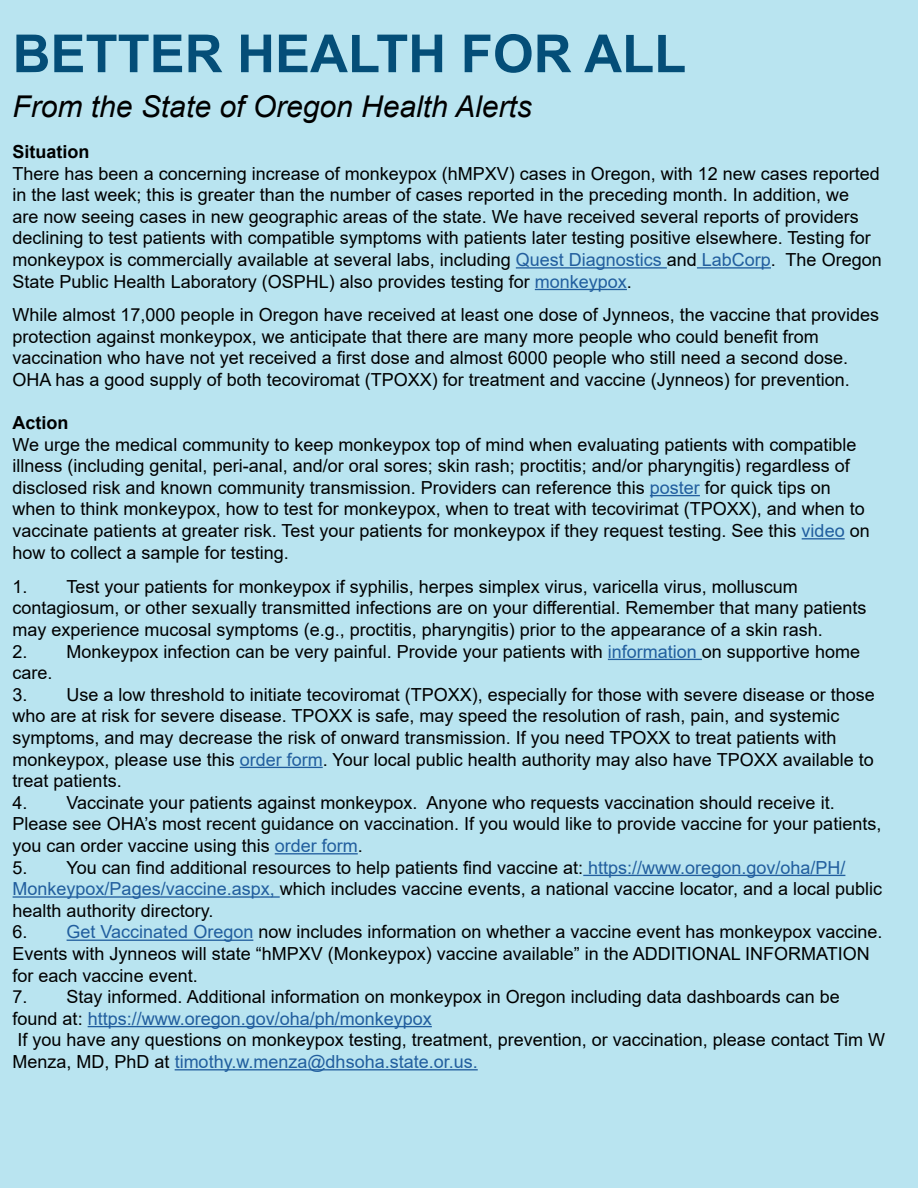
<style>
.page{position:relative;width:918px;height:1188px;background:#b9e4f0}
.page>*{position:absolute;margin:0;border:0;box-sizing:border-box;transform-origin:0 0}
.t1{font:700 52.5px "Arial";color:#044e78}
.t2{font:italic 30px "Arial";color:#000}
.t3{font:18px/21.6px "Arial";color:#000}
.t4{font:700 18px "Arial";color:#000}
.s1{color:#215e9e}
</style>
<div class="page">
<hr style="left:516px;top:267px;width:151px;height:2px;background:#215e9e">
<hr style="left:697px;top:267px;width:74px;height:2px;background:#215e9e">
<hr style="left:535px;top:289px;width:92px;height:1px;background:#215e9e">
<hr style="left:650px;top:495px;width:50px;height:1px;background:#215e9e">
<hr style="left:802px;top:538px;width:43px;height:1px;background:#215e9e">
<hr style="left:608px;top:659px;width:94px;height:1px;background:#215e9e">
<hr style="left:240px;top:767px;width:83px;height:1px;background:#215e9e">
<hr style="left:275px;top:853px;width:83px;height:1px;background:#215e9e">
<hr style="left:583px;top:875px;width:262px;height:1px;background:#215e9e">
<hr style="left:13px;top:896px;width:267px;height:2px;background:#215e9e">
<hr style="left:67px;top:940px;width:186px;height:1px;background:#215e9e">
<hr style="left:88px;top:1026px;width:344px;height:1px;background:#215e9e">
<hr style="left:175px;top:1069px;width:303px;height:1px;background:#215e9e">
<h1 class="t1" style="left:13px;top:17px;width:675px">BETTER HEALTH FOR ALL</h1>
<h2 class="t2" style="left:13px;top:87px;width:521px">From the State of Oregon Health Alerts</h2>
<p class="t4" style="left:13px;top:139px;width:79px">Situation</p>
<p class="t3" style="left:13px;top:162px;width:871px">There has been a concerning increase of monkeypox (hMPXV) cases in Oregon, with 12 new cases reported in the last week; this is greater than the number of cases reported in the preceding month. In addition, we<br>are now seeing cases in new geographic areas of the state. We have received several reports of providers declining to test patients with compatible symptoms with patients later testing positive elsewhere. Testing for monkeypox is commercially available at several labs, including <span class="s1">Quest Diagnostics</span> and <span class="s1">LabCorp</span>. The Oregon State Public Health Laboratory (OSPHL) also provides testing for <span class="s1">monkeypox</span>.</p>
<p class="t3" style="left:13px;top:304px;width:868px">While almost 17,000 people in Oregon have received at least one dose of Jynneos, the vaccine that provides protection against monkeypox, we anticipate that there are many more people who could benefit from vaccination who have not yet received a first dose and almost 6000 people who still need a second dose.<br>OHA has a good supply of both tecoviromat (TPOXX) for treatment and vaccine (Jynneos) for prevention.</p>
<p class="t4" style="left:13px;top:410px;width:57px">Action</p>
<p class="t3" style="left:13px;top:433px;width:859px">We urge the medical community to keep monkeypox top of mind when evaluating patients with compatible illness (including genital, peri-anal, and/or oral sores; skin rash; proctitis; and/or pharyngitis) regardless of disclosed risk and known community transmission. Providers can reference this <span class="s1">poster</span> for quick tips on when to think monkeypox, how to test for monkeypox, when to treat with tecovirimat (TPOXX), and when to vaccinate patients at greater risk. Test your patients for monkeypox if they request testing. See this <span class="s1">video</span> on how to collect a sample for testing.</p>
<p class="t3" style="left:13px;top:575px;width:855px">1. Test your patients for monkeypox if syphilis, herpes simplex virus, varicella virus, molluscum contagiosum, or other sexually transmitted infections are on your differential. Remember that many patients may experience mucosal symptoms (e.g., proctitis, pharyngitis) prior to the appearance of a skin rash.</p>
<p class="t3" style="left:13px;top:640px;width:849px">2. Monkeypox infection can be very painful. Provide your patients with <span class="s1">information</span> on supportive home care.</p>
<p class="t3" style="left:13px;top:683px;width:864px">3. Use a low threshold to initiate tecoviromat (TPOXX), especially for those with severe disease or those who are at risk for severe disease. TPOXX is safe, may speed the resolution of rash, pain, and systemic symptoms, and may decrease the risk of onward transmission. If you need TPOXX to treat patients with monkeypox, please use this <span class="s1">order form</span>. Your local public health authority may also have TPOXX available to treat patients.</p>
<p class="t3" style="left:13px;top:791px;width:870px">4. Vaccinate your patients against monkeypox. Anyone who requests vaccination should receive it.<br>Please see OHA’s most recent guidance on vaccination. If you would like to provide vaccine for your patients, you can order vaccine using this <span class="s1">order form</span>.</p>
<p class="t3" style="left:13px;top:856px;width:871px">5. You can find additional resources to help patients find vaccine at: <span class="s1">https://www.oregon.gov/oha/PH/<br>Monkeypox/Pages/vaccine.aspx,</span> which includes vaccine events, a national vaccine locator, and a local public health authority directory.</p>
<p class="t3" style="left:13px;top:921px;width:872px">6. <span class="s1">Get Vaccinated Oregon</span> now includes information on whether a vaccine event has monkeypox vaccine.<br>Events with Jynneos will state “hMPXV (Monkeypox) vaccine available” in the ADDITIONAL INFORMATION for each vaccine event.</p>
<p class="t3" style="left:13px;top:986px;width:874px">7. Stay informed. Additional information on monkeypox in Oregon including data dashboards can be found at: <span class="s1">https://www.oregon.gov/oha/ph/monkeypox<br></span>If you have any questions on monkeypox testing, treatment, prevention, or vaccination, please contact Tim W Menza, MD, PhD at <span class="s1">timothy.w.menza@dhsoha.state.or.us.</span></p>
</div>
